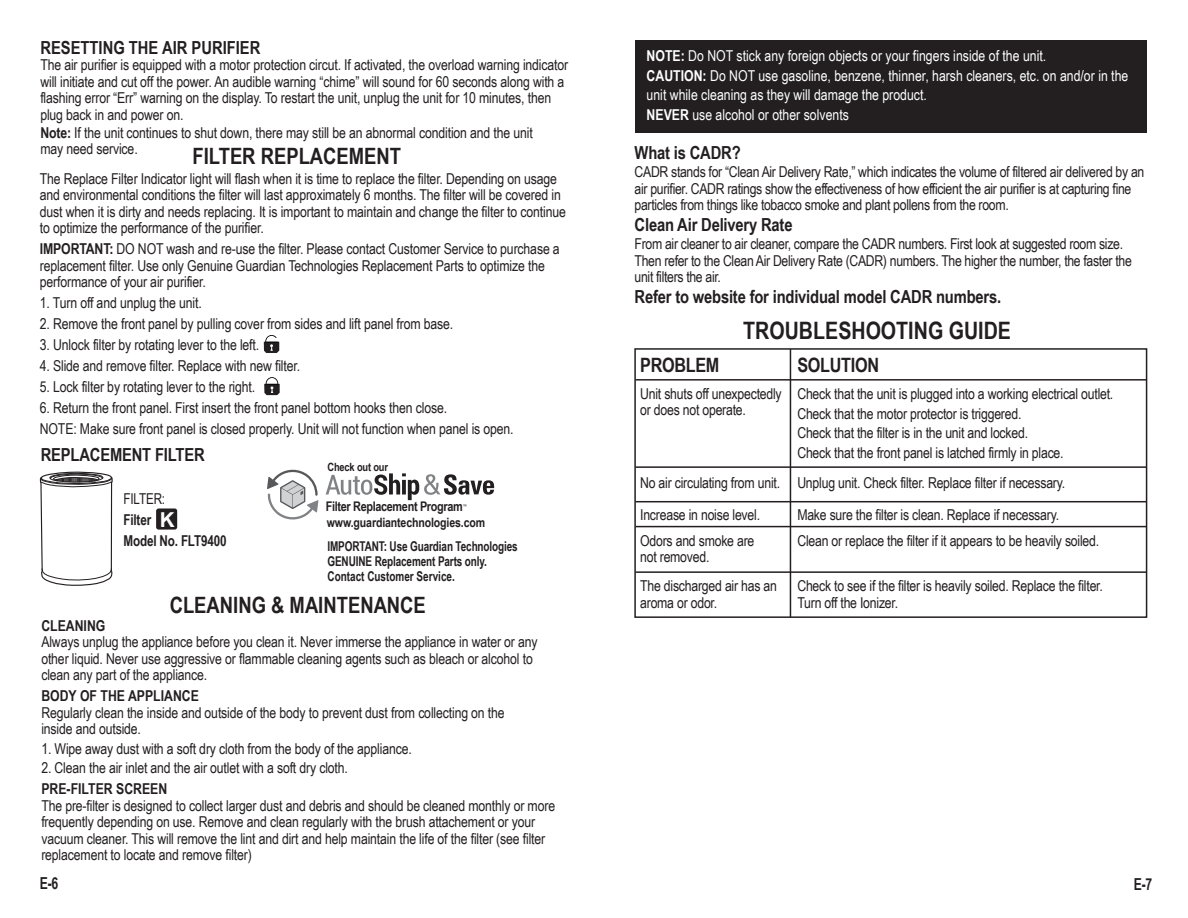
<style>
.page{position:relative;width:1188px;height:918px;background:#fff}
.page>*{position:absolute;margin:0;border:0;box-sizing:border-box;transform-origin:0 0}
.t1{font:700 24px "Arial Narrow";color:#231f20}
.t2{font:700 22.5px "Arial Narrow";color:#231f20}
.t3{font:700 20.55px "Arial";color:#fff}
.t4{font:700 19.8px "Arial Narrow";letter-spacing:-.015em;color:#231f20}
.t5{font:700 18px "Arial Narrow";letter-spacing:-.01em;color:#231f20}
.t6{font:700 16.5px "Arial Narrow";color:#231f20;scale:.9 1}
.t7{font:15px/16.5px "Arial Narrow";letter-spacing:-.01em;color:#231f20}
.t8{font:15px/19.5px "Arial Narrow";color:#fff}
.t9{font:700 15px "Arial Narrow";color:#231f20}
.t10{font:700 15px/21px "Arial Narrow";color:#231f20;scale:.95 1}
.t11{font:15px "Arial Narrow";letter-spacing:-.01em;color:#231f20;scale:.95 1}
.t12{font:700 13.5px/15px "Arial Narrow";letter-spacing:-.01em;color:#231f20;scale:.9 1}
.t13{font:700 13.2px "Arial Narrow";letter-spacing:-.025em;color:#231f20}
.t14{font:700 12.9px "Arial Narrow";letter-spacing:-.01em;color:#231f20}
.t15{font:700 11.4px "Arial Narrow";letter-spacing:-.015em;color:#231f20}
.t16{font:5.1px "Arial Narrow";color:#231f20}
.s1{font-weight:700}
</style>
<div class="page">
<svg style="left:267px;top:469px;width:51px;height:51px"></svg>
<svg style="left:326px;top:473px;width:168px;height:27px"></svg>
<div style="left:634px;top:348px;width:513px;height:270px;border:2px solid #231f20"></div>
<hr style="left:635px;top:379px;width:511px;height:2px;background:#231f20">
<hr style="left:635px;top:466px;width:511px;height:2px;background:#231f20">
<hr style="left:635px;top:501px;width:511px;height:1px;background:#231f20">
<hr style="left:635px;top:526px;width:511px;height:1px;background:#231f20">
<hr style="left:635px;top:571px;width:511px;height:2px;background:#231f20">
<hr style="left:790px;top:349px;width:1px;height:268px;background:#231f20">
<div style="left:635px;top:40px;width:512px;height:92px;background:#231f20"></div>
<svg style="left:264px;top:377px;width:16px;height:18px"></svg>
<svg style="left:264px;top:335px;width:15px;height:18px"></svg>
<svg style="left:39px;top:472px;width:74px;height:114px"></svg>
<div style="left:156px;top:508px;width:21px;height:22px;background:#231f20;border-radius:3px"></div>
<p class="t5" style="left:40px;top:34px;width:222px">RESETTING THE AIR PURIFIER</p>
<p class="t7" style="left:40px;top:56px;width:529px">The air purifier is equipped with a motor protection circut. If activated, the overload warning indicator will initiate and cut off the power. An audible warning “chime” will sound for 60 seconds along with a flashing error “Err” warning on the display. To restart the unit, unplug the unit for 10 minutes, then plug back in and power on.</p>
<p class="t7" style="left:40px;top:124px;width:494px"><span class="s1">Note:</span> If the unit continues to shut down, there may still be an abnormal condition and the unit may need service.</p>
<p class="t7" style="left:40px;top:169px;width:528px">The Replace Filter Indicator light will flash when it is time to replace the filter. Depending on usage and environmental conditions the filter will last approximately 6 months. The filter will be covered in dust when it is dirty and needs replacing. It is important to maintain and change the filter to continue to optimize the performance of the purifier.</p>
<p class="t7" style="left:40px;top:240px;width:521px"><span class="s1">IMPORTANT:</span> DO NOT wash and re-use the filter. Please contact Customer Service to purchase a replacement filter. Use only Genuine Guardian Technologies Replacement Parts to optimize the performance of your air purifier.</p>
<p class="t7" style="left:40px;top:294px;width:164px">1. Turn off and unplug the unit.</p>
<p class="t7" style="left:40px;top:315px;width:415px">2. Remove the front panel by pulling cover from sides and lift panel from base.</p>
<p class="t7" style="left:40px;top:336px;width:221px">3. Unlock filter by rotating lever to the left.</p>
<p class="t7" style="left:40px;top:357px;width:262px">4. Slide and remove filter. Replace with new filter.</p>
<p class="t7" style="left:40px;top:378px;width:217px">5. Lock filter by rotating lever to the right.</p>
<p class="t7" style="left:40px;top:397px;width:475px;line-height:21px">6. Return the front panel. First insert the front panel bottom hooks then close.<br>NOTE: Make sure front panel is closed properly. Unit will not function when panel is open.</p>
<h2 class="t2" style="left:192px;top:139px;width:210px">FILTER REPLACEMENT</h2>
<p class="t5" style="left:41px;top:441px;width:165px">REPLACEMENT FILTER</p>
<p class="t11" style="left:123px;top:487px;width:45px">FILTER:</p>
<p class="t10" style="left:123px;top:508px;width:110px">Filter<br>Model No. FLT9400</p>
<h3 class="t3" style="left:160px;top:506px;width:16px">K</h3>
<p class="t15" style="left:327px;top:458px;width:62px">Check out our</p>
<p class="t13" style="left:326px;top:497px;width:138px">Filter Replacement Program</p>
<p class="t14" style="left:327px;top:513px;width:160px">www.guardiantechnologies.com</p>
<p class="t16" style="left:463px;top:502px;width:6px">™</p>
<p class="t12" style="left:328px;top:538px;width:213px">IMPORTANT: Use Guardian Technologies<br>GENUINE Replacement Parts only.<br>Contact Customer Service.</p>
<h2 class="t2" style="left:170px;top:588px;width:258px">CLEANING &amp; MAINTENANCE</h2>
<p class="t9" style="left:41px;top:614px;width:66px">CLEANING</p>
<p class="t7" style="left:41px;top:633px;width:498px">Always unplug the appliance before you clean it. Never immerse the appliance in water or any other liquid. Never use aggressive or flammable cleaning agents such as bleach or alcohol to clean any part of the appliance.</p>
<p class="t9" style="left:41px;top:685px;width:159px">BODY OF THE APPLIANCE</p>
<p class="t7" style="left:41px;top:704px;width:465px">Regularly clean the inside and outside of the body to prevent dust from collecting on the inside and outside.</p>
<p class="t7" style="left:41px;top:740px;width:372px">1. Wipe away dust with a soft dry cloth from the body of the appliance.</p>
<p class="t7" style="left:41px;top:759px;width:308px">2. Clean the air inlet and the air outlet with a soft dry cloth.</p>
<p class="t9" style="left:41px;top:778px;width:128px">PRE-FILTER SCREEN</p>
<p class="t7" style="left:41px;top:797px;width:515px">The pre-filter is designed to collect larger dust and debris and should be cleaned monthly or more frequently depending on use. Remove and clean regularly with the brush attachement or your vacuum cleaner. This will remove the lint and dirt and help maintain the life of the filter (see filter replacement to locate and remove filter)</p>
<p class="t8" style="left:647px;top:46px;width:483px"><span class="s1">NOTE:</span> Do NOT stick any foreign objects or your fingers inside of the unit.<br><span class="s1">CAUTION:</span> Do NOT use gasoline, benzene, thinner, harsh cleaners, etc. on and/or in the unit while cleaning as they will damage the product.<br><span class="s1">NEVER</span> use alcohol or other solvents</p>
<p class="t5" style="left:635px;top:139px;width:108px">What is CADR?</p>
<p class="t7" style="left:635px;top:163px;width:511px">CADR stands for “Clean Air Delivery Rate,” which indicates the volume of filtered air delivered by an air purifier. CADR ratings show the effectiveness of how efficient the air purifier is at capturing fine particles from things like tobacco smoke and plant pollens from the room.</p>
<p class="t5" style="left:635px;top:211px;width:159px">Clean Air Delivery Rate</p>
<p class="t7" style="left:635px;top:235px;width:499px">From air cleaner to air cleaner, compare the CADR numbers. First look at suggested room size.<br>Then refer to the Clean Air Delivery Rate (CADR) numbers. The higher the number, the faster the unit filters the air.</p>
<p class="t5" style="left:635px;top:283px;width:368px">Refer to website for individual model CADR numbers.</p>
<h1 class="t1" style="left:743px;top:312px;width:269px">TROUBLESHOOTING GUIDE</h1>
<h3 class="t4" style="left:640px;top:350px;width:81px">PROBLEM</h3>
<h3 class="t4" style="left:797px;top:350px;width:83px">SOLUTION</h3>
<p class="t7" style="left:640px;top:385px;width:143px">Unit shuts off unexpectedly or does not operate.</p>
<p class="t7" style="left:797px;top:383px;width:318px;line-height:19.8px">Check that the unit is plugged into a working electrical outlet.<br>Check that the motor protector is triggered.<br>Check that the filter is in the unit and locked.<br>Check that the front panel is latched firmly in place.</p>
<p class="t7" style="left:640px;top:467px;width:427px;line-height:31.5px">No air circulating from unit. Unplug unit. Check filter. Replace filter if necessary.<br>Increase in noise level.</p>
<p class="t7" style="left:640px;top:532px;width:116px">Odors and smoke are not removed.</p>
<p class="t7" style="left:797px;top:532px;width:303px">Clean or replace the filter if it appears to be heavily soiled.</p>
<p class="t7" style="left:640px;top:577px;width:138px">The discharged air has an aroma or odor.</p>
<p class="t7" style="left:797px;top:577px;width:307px;line-height:17px">Check to see if the filter is heavily soiled. Replace the filter.<br>Turn off the Ionizer.</p>
<p class="t7" style="left:797px;top:506px;width:263px">Make sure the filter is clean. Replace if necessary.</p>
<p class="t6" style="left:40px;top:871px;width:22px">E-6</p>
<p class="t6" style="left:1134px;top:872px;width:22px">E-7</p>
</div>
